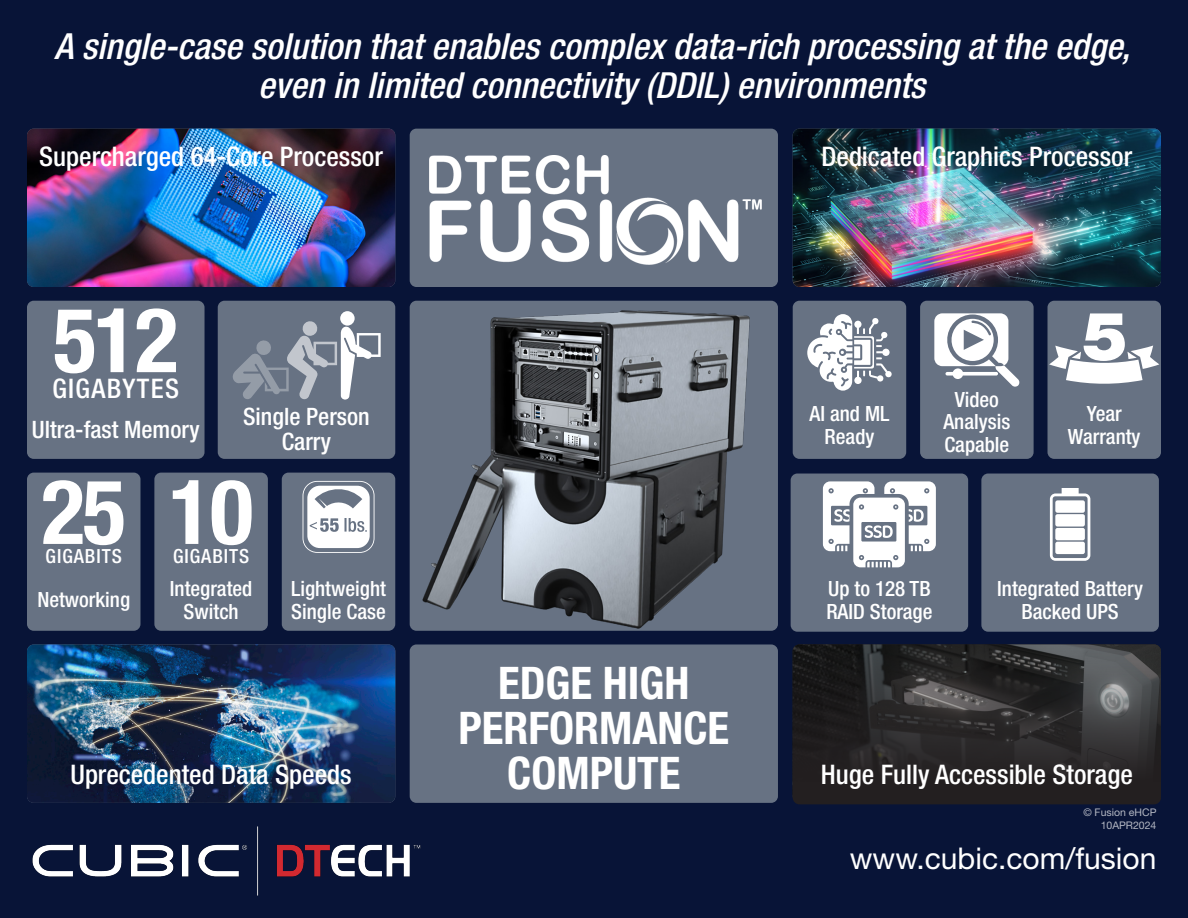
<style>
.page{position:relative;width:1188px;height:918px;background:#081437}
.page>*{position:absolute;margin:0;border:0;box-sizing:border-box;transform-origin:0 0}
.t1{font:700 condensed 90px "Helvetica Neue LT Std";letter-spacing:-.025em;color:#fff}
.t2{font:700 condensed 45px/45px "Helvetica Neue LT Std";color:#fff;text-align:center}
.t3{font:italic 500 condensed 36px/39px "Helvetica Neue LT Std";color:#fff;text-align:center}
.t4{font:30px "Helvetica Neue LT Std";color:#fff}
.t5{font:500 condensed 27px "Helvetica Neue LT Std";color:#fff}
.t6{font:500 condensed 27px "Helvetica Neue LT Std";letter-spacing:.05em;color:#fff}
.t7{font:500 condensed 24px/25.5px "Helvetica Neue LT Std";color:#fff;text-align:center}
.t8{font:500 condensed 21px/22.5px "Helvetica Neue LT Std";color:#fff;text-align:center}
.t9{font:500 condensed 19.5px "Helvetica Neue LT Std";letter-spacing:.05em;color:#fff}
.t10{font:10.5px/12.6px "Helvetica Neue LT Std";color:#fff;text-align:right}
</style>
<div class="page">
<div style="left:27px;top:301px;width:178px;height:158px;background:#677283;border-radius:7px"></div>
<div style="left:218px;top:301px;width:177px;height:158px;background:#677283;border-radius:7px"></div>
<div style="left:27px;top:473px;width:113px;height:158px;background:#677283;border-radius:7px"></div>
<div style="left:154px;top:473px;width:114px;height:158px;background:#677283;border-radius:7px"></div>
<div style="left:282px;top:473px;width:113px;height:158px;background:#677283;border-radius:7px"></div>
<div style="left:1048px;top:301px;width:113px;height:158px;background:#677283;border-radius:7px"></div>
<div style="left:920px;top:301px;width:114px;height:158px;background:#677283;border-radius:7px"></div>
<div style="left:793px;top:301px;width:113px;height:158px;background:#677283;border-radius:7px"></div>
<div style="left:410px;top:129px;width:368px;height:158px;background:#677283;border-radius:7px"></div>
<div style="left:410px;top:301px;width:368px;height:330px;background:#677283;border-radius:7px"></div>
<div style="left:410px;top:644px;width:368px;height:159px;background:#677283;border-radius:7px"></div>
<img style="left:27px;top:129px;width:368px;height:158px">
<img style="left:27px;top:644px;width:368px;height:159px">
<img style="left:793px;top:129px;width:368px;height:158px">
<div style="left:791px;top:474px;width:177px;height:158px;background:#677283;border-radius:7px"></div>
<div style="left:981px;top:474px;width:178px;height:158px;background:#677283;border-radius:7px"></div>
<svg style="left:793px;top:646px;width:368px;height:158px;background:#2d2c2c"></svg>
<img style="left:32px;top:826px;width:389px;height:70px">
<img style="left:429px;top:156px;width:333px;height:108px">
<img style="left:409px;top:309px;width:369px;height:338px">
<svg style="left:1049px;top:313px;width:110px;height:56px"></svg>
<div style="left:1066px;top:360px;width:77px;height:24px;background:#fff;border-radius:5px"></div>
<div style="left:340px;top:311px;width:15px;height:15px;background:#fff;border-radius:50%"></div>
<svg style="left:233px;top:320px;width:148px;height:80px"></svg>
<svg style="left:303px;top:481px;width:72px;height:72px"></svg>
<svg style="left:1050px;top:488px;width:40px;height:73px"></svg>
<div style="left:1055px;top:514px;width:30px;height:13px;background:#fff;border-radius:2px"></div>
<div style="left:1055px;top:500px;width:30px;height:13px;background:#fff;border-radius:2px"></div>
<div style="left:1055px;top:528px;width:30px;height:12px;background:#fff;border-radius:2px"></div>
<div style="left:1055px;top:542px;width:30px;height:12px;background:#fff;border-radius:2px"></div>
<svg style="left:934px;top:313px;width:86px;height:74px"></svg>
<svg style="left:823px;top:481px;width:113px;height:86px"></svg>
<svg style="left:807px;top:314px;width:85px;height:77px"></svg>
<p class="t3" style="left:55px;top:28px;width:1077px">A single-case solution that enables complex data-rich processing at the edge, even in limited connectivity (DDIL) environments</p>
<p class="t5" style="left:39px;top:140px;width:345px">Supercharged 64-Core Processor</p>
<p class="t5" style="left:821px;top:140px;width:312px">Dedicated Graphics Processor</p>
<p class="t1" style="left:53px;top:286px;width:127px">512</p>
<p class="t6" style="left:52px;top:372px;width:128px">GIGABYTES</p>
<p class="t8" style="left:809px;top:402px;width:82px">AI and ML</p>
<p class="t7" style="left:243px;top:403px;width:128px">Single Person<br>Carry</p>
<p class="t7" style="left:32px;top:416px;width:169px">Ultra-fast Memory</p>
<p class="t8" style="left:825px;top:425px;width:51px">Ready</p>
<p class="t1" style="left:42px;top:457px;width:86px">25</p>
<p class="t9" style="left:46px;top:545px;width:78px">GIGABITS</p>
<p class="t1" style="left:169px;top:457px;width:86px">10</p>
<p class="t9" style="left:173px;top:545px;width:78px">GIGABITS</p>
<p class="t8" style="left:291px;top:577px;width:96px;text-align:left">Lightweight<br>Single Case</p>
<p class="t8" style="left:37px;top:588px;width:94px">Networking</p>
<p class="t8" style="left:170px;top:577px;width:84px">Integrated<br>Switch</p>
<p class="t8" style="left:826px;top:577px;width:108px;text-align:left">Up to 128 TB<br>RAID Storage</p>
<p class="t8" style="left:943px;top:388px;width:68px">Video<br>Analysis<br>Capable</p>
<p class="t8" style="left:1068px;top:402px;width:74px">Year<br>Warranty</p>
<p class="t8" style="left:997px;top:577px;width:147px">Integrated Battery<br>Backed UPS</p>
<p class="t5" style="left:71px;top:759px;width:283px">Uprecedented Data Speeds</p>
<p class="t2" style="left:458px;top:660px;width:272px">EDGE HIGH<br>PERFORMANCE<br>COMPUTE</p>
<p class="t5" style="left:821px;top:759px;width:314px">Huge Fully Accessible Storage</p>
<p class="t10" style="left:1083px;top:806px;width:75px">© Fusion eHCP<br>10APR2024</p>
<p class="t4" style="left:850px;top:841px;width:308px">www.cubic.com/fusion</p>
</div>
